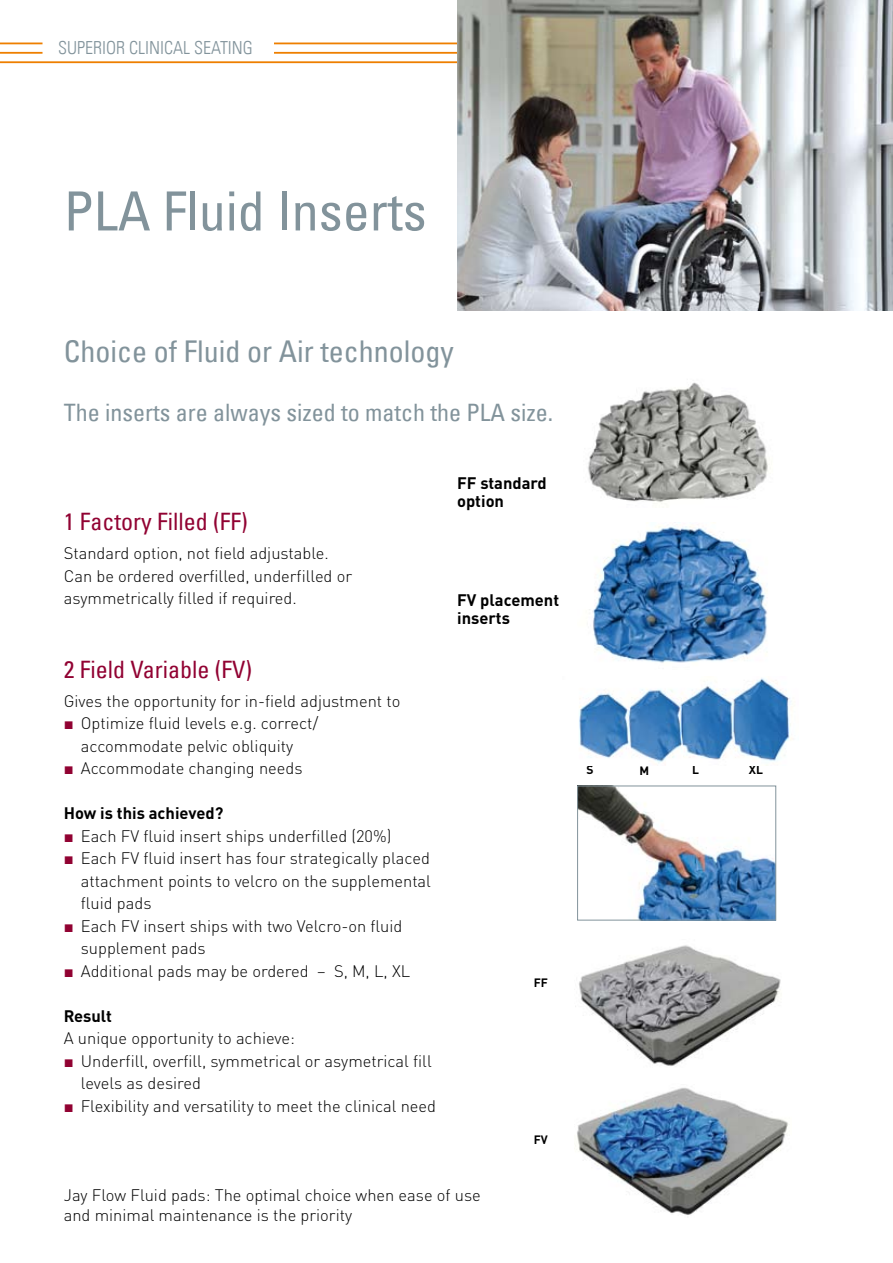
<style>
.page{position:relative;width:893px;height:1263px;background:#fff}
.page>*{position:absolute;margin:0;border:0;box-sizing:border-box;transform-origin:0 0}
.t1{font:condensed 54px "Univers Com 57";color:#82939b}
.t2{font:condensed 30px "Univers Com 57";color:#82939b}
.t3{font:condensed 24px "Univers Com 57";color:#82939b}
.t4{font:condensed 24px "Univers Com 57";color:#910232}
.t5{font:18px "Univers Com 47 Light Cond";color:#82939b}
.t6{font:300 16.5px/22.5px "DINOT";color:#000}
.t7{font:700 16.5px/18px "DINOT";color:#000}
.t8{font:700 12px "DINOT";color:#000}
.s1{font-family:"Arial";font-weight:400;color:#910232}
</style>
<div class="page">
<hr style="left:274px;top:52px;width:619px;height:2px;background:#ee7f00">
<hr style="left:0;top:61px;width:893px;height:2px;background:#ee7f00">
<hr style="left:274px;top:43px;width:619px;height:1px;background:#ee7f00">
<hr style="left:0;top:52px;width:43px;height:2px;background:#ee7f00">
<hr style="left:0;top:43px;width:43px;height:1px;background:#ee7f00">
<img style="left:575px;top:1087px;width:214px;height:128px">
<img style="left:588px;top:382px;width:180px;height:120px">
<img style="left:589px;top:526px;width:178px;height:137px">
<img style="left:579px;top:678px;width:213px;height:85px">
<img style="left:575px;top:945px;width:206px;height:121px">
<img style="left:457px;top:0;width:436px;height:310px">
<img style="left:579px;top:788px;width:195px;height:130px">
<div style="left:577px;top:786px;width:199px;height:134px;border:1px solid #82939b"></div>
<p class="t5" style="left:58px;top:37px;width:196px">SUPERIOR CLINICAL SEATING</p>
<h1 class="t1" style="left:64px;top:177px;width:364px">PLA Fluid Inserts</h1>
<h2 class="t2" style="left:64px;top:332px;width:391px">Choice of Fluid or Air technology</h2>
<h3 class="t3" style="left:64px;top:398px;width:491px">The inserts are always sized to match the PLA size.</h3>
<h3 class="t4" style="left:64px;top:507px;width:185px">1 Factory Filled (FF)</h3>
<p class="t6" style="left:64px;top:542px;width:290px">Standard option, not field adjustable.<br>Can be ordered overfilled, underfilled or asymmetrically filled if required.</p>
<h3 class="t4" style="left:64px;top:654px;width:190px">2 Field Variable (FV)</h3>
<p class="t6" style="left:64px;top:689px;width:338px">Gives the opportunity for in-field adjustment to</p>
<p class="t6" style="left:64px;top:712px;width:256px;text-align:center"><span class="s1">■</span> Optimize fluid levels e.g. correct/ accommodate pelvic obliquity</p>
<p class="t6" style="left:64px;top:757px;width:240px"><span class="s1">■</span> Accommodate changing needs</p>
<p class="t7" style="left:64px;top:804px;width:161px">How is this achieved?</p>
<p class="t6" style="left:64px;top:824px;width:329px"><span class="s1">■</span> Each FV fluid insert ships underfilled (20%)</p>
<p class="t6" style="left:81px;top:847px;width:352px;text-align:justify;text-indent:-17px"><span class="s1">■</span> Each FV fluid insert has four strategically placed attachment points to velcro on the supplemental fluid pads</p>
<p class="t6" style="left:81px;top:914px;width:323px;text-indent:-17px"><span class="s1">■</span> Each FV insert ships with two Velcro-on fluid supplement pads</p>
<p class="t6" style="left:64px;top:959px;width:348px"><span class="s1">■</span> Additional pads may be ordered – S, M, L, XL</p>
<p class="t7" style="left:64px;top:1006px;width:50px">Result</p>
<p class="t6" style="left:64px;top:1027px;width:233px">A unique opportunity to achieve:</p>
<p class="t6" style="left:81px;top:1049px;width:352px;text-indent:-17px"><span class="s1">■</span> Underfill, overfill, symmetrical or asymetrical fill levels as desired</p>
<p class="t6" style="left:64px;top:1094px;width:374px"><span class="s1">■</span> Flexibility and versatility to meet the clinical need</p>
<p class="t7" style="left:457px;top:473px;width:91px">FF standard option</p>
<p class="t7" style="left:457px;top:590px;width:104px">FV placement inserts</p>
<p class="t8" style="left:534px;top:975px;width:16px">FF</p>
<p class="t8" style="left:534px;top:1132px;width:16px">FV</p>
<p class="t6" style="left:64px;top:1185px;width:419px;line-height:19.8px">Jay Flow Fluid pads: The optimal choice when ease of use and minimal maintenance is the priority</p>
<p class="t8" style="left:586px;top:762px;width:9px">S</p>
<p class="t8" style="left:639px;top:763px;width:11px">M</p>
<p class="t8" style="left:692px;top:762px;width:8px">L</p>
<p class="t8" style="left:749px;top:762px;width:16px">XL</p>
</div>
